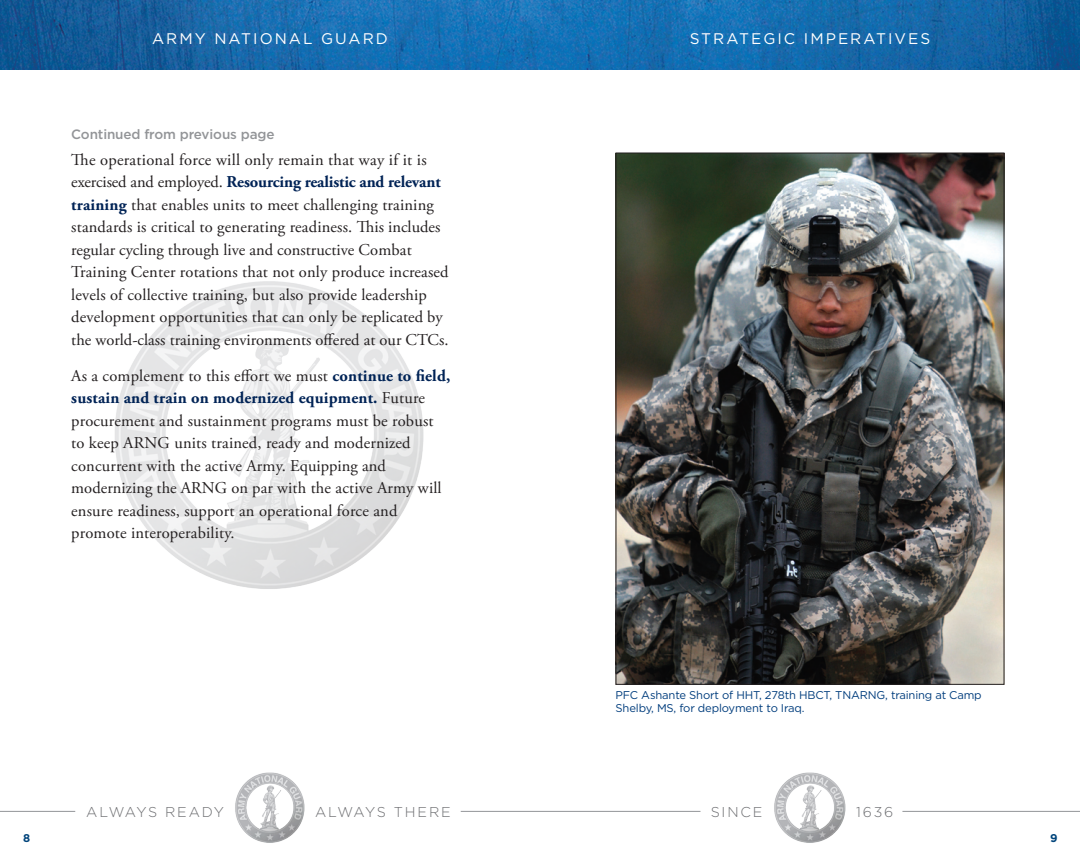
<style>
.page{position:relative;width:1080px;height:864px;background:#fff}
.page>*{position:absolute;margin:0;border:0;box-sizing:border-box;transform-origin:0 0}
.t1{font:16.5px/22.5px "Adobe Garamond Pro";letter-spacing:.01em;color:#231f20}
.t2{font:15.3px "Gotham HTF";letter-spacing:.13em;color:#fff}
.t3{font:300 14.25px "Gotham HTF";letter-spacing:.13em;color:#6c6d70}
.t4{font:300 14.25px "Gotham HTF";letter-spacing:.095em;color:#6c6d70}
.t5{font:500 13.5px "Gotham HTF";letter-spacing:-.01em;color:#939598}
.body{font:11.25px/13.5px "Gotham HTF";letter-spacing:-.015em;color:#013d7d}
.t6{font:700 11.25px "Gotham HTF";color:#00447b}
.s1{font-weight:700;color:#002356}
</style>
<div class="page">
<img style="left:0;top:0;width:1080px;height:69px">
<img style="left:235px;top:772px;width:70px;height:71px">
<hr style="left:0;top:811px;width:75px;height:1px;background:#939598">
<hr style="left:461px;top:811px;width:239px;height:1px;background:#939598">
<img style="left:774px;top:772px;width:72px;height:71px">
<hr style="left:902px;top:811px;width:178px;height:1px;background:#939598">
<img style="left:115px;top:281px;width:309px;height:308px">
<img style="left:618px;top:155px;width:384px;height:528px">
<p class="t2" style="left:152px;top:30px;width:237px">ARMY NATIONAL GUARD</p>
<p class="t2" style="left:690px;top:30px;width:242px">STRATEGIC IMPERATIVES</p>
<p class="t5" style="left:71px;top:126px;width:205px">Continued from previous page</p>
<p class="t1" style="left:71px;top:149px;width:379px">The operational force will only remain that way if it is exercised and employed. <span class="s1">Resourcing realistic and relevant training</span> that enables units to meet challenging training standards is critical to generating readiness. This includes regular cycling through live and constructive Combat Training Center rotations that not only produce increased levels of collective training, but also provide leadership development opportunities that can only be replicated by the world-class training environments offered at our CTCs.</p>
<p class="t1" style="left:71px;top:365px;width:381px">As a complement to this effort we must <span class="s1">continue to field, sustain and train on modernized equipment.</span> Future procurement and sustainment programs must be robust to keep ARNG units trained, ready and modernized concurrent with the active Army. Equipping and modernizing the ARNG on par with the active Army will ensure readiness, support an operational force and promote interoperability.</p>
<p class="body" style="left:616px;top:688px;width:368px">PFC Ashante Short of HHT, 278th HBCT, TNARNG, training at Camp<br>Shelby, MS, for deployment to Iraq.</p>
<p class="t4" style="left:86px;top:804px;width:139px">ALWAYS READY</p>
<p class="t3" style="left:315px;top:804px;width:137px">ALWAYS THERE</p>
<p class="t3" style="left:711px;top:804px;width:53px">SINCE</p>
<p class="t3" style="left:856px;top:804px;width:39px">1636</p>
<p class="t6" style="left:23px;top:832px;width:9px">8</p>
<p class="t6" style="left:1050px;top:832px;width:9px">9</p>
</div>
